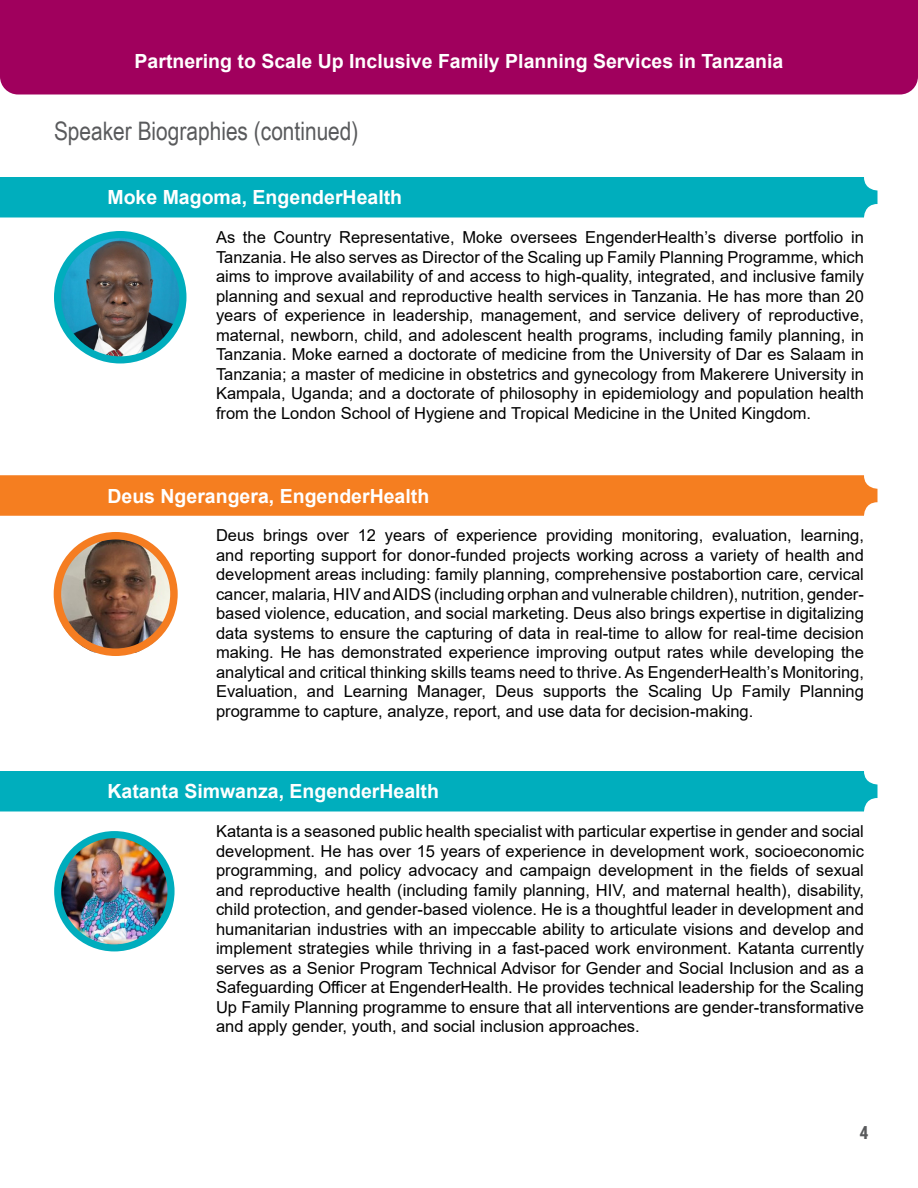
<style>
.page{position:relative;width:918px;height:1188px;background:#fff}
.page>*{position:absolute;margin:0;border:0;box-sizing:border-box;transform-origin:0 0}
.t1{font:25.5px "Arial Narrow";color:#595a5c}
.t2{font:700 19.5px "Arial";color:#fff}
.t3{font:700 18px "Roboto Condensed";color:#595a5c}
.t4{font:16.5px/19.5px "Arial";color:#000;text-align:justify}
</style>
<div class="page">
<div style="left:0;top:0;width:918px;height:94px;background:#a0005d"></div>
<div style="left:0;top:771px;width:878px;height:41px;background:#00aebd"></div>
<div style="left:0;top:475px;width:878px;height:41px;background:#f57e20"></div>
<div style="left:0;top:177px;width:878px;height:41px;background:#00aebd"></div>
<img style="left:58px;top:235px;width:125px;height:125px;border-radius:63px">
<div style="left:54px;top:231px;width:132px;height:132px;border:7px solid #00adbd;border-radius:50%"></div>
<img style="left:55px;top:536px;width:121px;height:117px">
<div style="left:54px;top:532px;width:124px;height:124px;border:8px solid #f57d21;border-radius:50%"></div>
<img style="left:58px;top:835px;width:113px;height:113px;border-radius:57px">
<div style="left:54px;top:831px;width:121px;height:120px;border:7px solid #00adbd;border-radius:50%"></div>
<p class="t2" style="left:135px;top:48px;width:650px">Partnering to Scale Up Inclusive Family Planning Services in Tanzania</p>
<h1 class="t1" style="left:54px;top:113px;width:306px">Speaker Biographies (continued)</h1>
<p class="t2" style="left:107px;top:184px;width:296px">Moke Magoma, EngenderHealth</p>
<p class="t4" style="left:216px;top:227px;width:650px">As the Country Representative, Moke oversees EngenderHealth’s diverse portfolio in Tanzania. He also serves as Director of the Scaling up Family Planning Programme, which aims to improve availability of and access to high-quality, integrated, and inclusive family planning and sexual and reproductive health services in Tanzania. He has more than 20 years of experience in leadership, management, and service delivery of reproductive, maternal, newborn, child, and adolescent health programs, including family planning, in Tanzania. Moke earned a doctorate of medicine from the University of Dar es Salaam in Tanzania; a master of medicine in obstetrics and gynecology from Makerere University in Kampala, Uganda; and a doctorate of philosophy in epidemiology and population health from the London School of Hygiene and Tropical Medicine in the United Kingdom.</p>
<p class="t2" style="left:107px;top:482px;width:323px">Deus Ngerangera, EngenderHealth</p>
<p class="t4" style="left:216px;top:526px;width:649px">Deus brings over 12 years of experience providing monitoring, evaluation, learning, and reporting support for donor-funded projects working across a variety of health and development areas including: family planning, comprehensive postabortion care, cervical cancer, malaria, HIV and AIDS (including orphan and vulnerable children), nutrition, gender&shy;based violence, education, and social marketing. Deus also brings expertise in digitalizing data systems to ensure the capturing of data in real-time to allow for real-time decision making. He has demonstrated experience improving output rates while developing the analytical and critical thinking skills teams need to thrive. As EngenderHealth’s Monitoring, Evaluation, and Learning Manager, Deus supports the Scaling Up Family Planning programme to capture, analyze, report, and use data for decision-making.</p>
<p class="t2" style="left:107px;top:778px;width:333px">Katanta Simwanza, EngenderHealth</p>
<p class="t4" style="left:216px;top:821px;width:650px">Katanta is a seasoned public health specialist with particular expertise in gender and social development. He has over 15 years of experience in development work, socioeconomic programming, and policy advocacy and campaign development in the fields of sexual and reproductive health (including family planning, HIV, and maternal health), disability, child protection, and gender-based violence. He is a thoughtful leader in development and humanitarian industries with an impeccable ability to articulate visions and develop and implement strategies while thriving in a fast-paced work environment. Katanta currently serves as a Senior Program Technical Advisor for Gender and Social Inclusion and as a Safeguarding Officer at EngenderHealth. He provides technical leadership for the Scaling Up Family Planning programme to ensure that all interventions are gender-transformative and apply gender, youth, and social inclusion approaches.</p>
<p class="t3" style="left:859px;top:1120px;width:11px">4</p>
</div>
